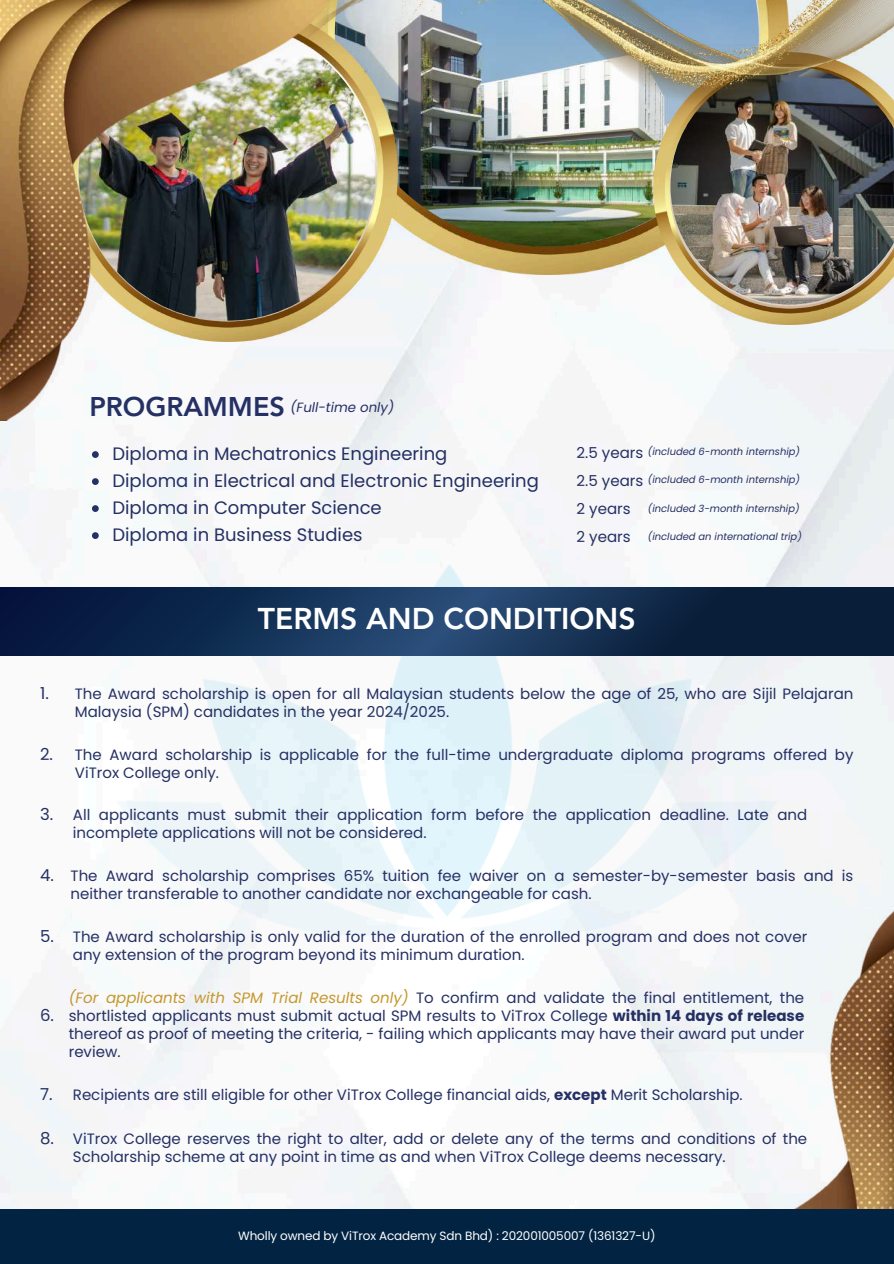
<style>
.page{position:relative;width:894px;height:1264px;background:#fff}
.page>*{position:absolute;margin:0;border:0;box-sizing:border-box;transform-origin:0 0}
.t1{font:800 30px "Avenir LT Pro";color:#fff}
.t2{font:18px/27px "Poppins";color:#253064}
.t3{font:18px "Poppins";color:#fff}
.t4{font:16.5px "Poppins";color:#253064}
.t5{font:15px/18px "Poppins";color:#253064}
.t6{font:italic 13.35px "Poppins";color:#253064}
.t7{font:12px "Poppins";letter-spacing:-.01em;color:#fff}
.t8{font:italic 9.9px "Poppins";color:#253064}
.s1{font-family:"Avenir LT Pro";font-weight:800;font-style:normal;font-size:27px}
.s2{font-style:normal;font-size:15px}
.s3{font-style:italic;color:#c5982c}
.s4{font-weight:700}
.s5{font-size:16.5px}
</style>
<div class="page">
<img style="left:0;top:275px;width:893px;height:934px">
<img style="left:116px;top:564px;width:661px;height:386px">
<img style="left:397px;top:246px;width:256px;height:29px">
<img style="left:397px;top:112px;width:256px;height:134px">
<img style="left:356px;top:112px;width:41px;height:230px">
<img style="left:79px;top:24px;width:296px;height:297px;border-radius:50%">
<svg style="left:0;top:587px;width:893px;height:68px;background:#122c4f"></svg>
<img style="left:653px;top:112px;width:240px;height:212px">
<img style="left:670px;top:112px;width:223px;height:192px">
<img style="left:555px;top:894px;width:338px;height:315px">
<img style="left:0;top:0;width:356px;height:421px">
<img style="left:296px;top:0;width:597px;height:112px">
<div style="left:0;top:1209px;width:893px;height:54px;background:#022442"></div>
<svg style="left:92px;top:451px;width:7px;height:7px"></svg>
<svg style="left:92px;top:478px;width:7px;height:7px"></svg>
<svg style="left:92px;top:505px;width:7px;height:7px"></svg>
<svg style="left:92px;top:532px;width:7px;height:7px"></svg>
<p class="t6" style="left:89px;top:398px;width:306px"><span class="s1">PROGRAMMES</span> (Full-time only)</p>
<p class="t2" style="left:112px;top:440px;width:428px">Diploma in Mechatronics Engineering<br>Diploma in Electrical and Electronic Engineering Diploma in Computer Science<br>Diploma in Business Studies</p>
<p class="t8" style="left:576px;top:445px;width:225px"><span class="s2">2.5 years</span> (included 6-month internship)</p>
<p class="t8" style="left:576px;top:473px;width:225px"><span class="s2">2.5 years</span> (included 6-month internship)</p>
<p class="t8" style="left:576px;top:501px;width:224px"><span class="s2">2 years</span> (included 3-month internship)</p>
<p class="t8" style="left:576px;top:529px;width:227px"><span class="s2">2 years</span> (included an international trip)</p>
<h1 class="t1" style="left:258px;top:606px;width:379px">TERMS AND CONDITIONS</h1>
<p class="t4" style="left:40px;top:681px;width:10px">1.</p>
<p class="t3" style="left:697px;top:678px;width:10px">*</p>
<p class="t5" style="left:75px;top:684px;width:779px">The Award scholarship is open for all Malaysian students below the age of 25, who are Sijil Pelajaran<br>Malaysia (SPM) candidates in the year 2024/2025.</p>
<p class="t4" style="left:40px;top:742px;width:14px">2.</p>
<p class="t5" style="left:75px;top:745px;width:779px">The Award scholarship is applicable for the full-time undergraduate diploma programs offered by<br>ViTrox College only.</p>
<p class="t4" style="left:40px;top:803px;width:15px">3.</p>
<p class="t5" style="left:73px;top:806px;width:735px">All applicants must submit their application form before the application deadline. Late and incomplete applications will not be considered.</p>
<p class="t4" style="left:40px;top:863px;width:15px">4.</p>
<p class="t5" style="left:71px;top:867px;width:784px">The Award scholarship comprises 65% tuition fee waiver on a semester-by-semester basis and is neither transferable to another candidate nor exchangeable for cash.</p>
<p class="t4" style="left:40px;top:924px;width:15px">5.</p>
<p class="t5" style="left:73px;top:927px;width:735px">The Award scholarship is only valid for the duration of the enrolled program and does not cover any extension of the program beyond its minimum duration.</p>
<p class="t4" style="left:40px;top:1003px;width:15px">6.</p>
<p class="t5" style="left:69px;top:988px;width:736px;text-align:justify"><span class="s3">(For applicants with SPM Trial Results only)</span> To confirm and validate the final entitlement, the shortlisted applicants must submit actual SPM results to ViTrox College <span class="s4">within 14 days of release </span>thereof as proof of meeting the criteria, - failing which applicants may have their award put under review.</p>
<p class="t5" style="left:40px;top:1085px;width:704px"><span class="s5">7.</span> Recipients are still eligible for other ViTrox College financial aids, <span class="s4">except</span> Merit Scholarship.</p>
<p class="t4" style="left:40px;top:1126px;width:15px">8.</p>
<p class="t5" style="left:73px;top:1129px;width:735px">ViTrox College reserves the right to alter, add or delete any of the terms and conditions of the<br>Scholarship scheme at any point in time as and when ViTrox College deems necessary.</p>
<p class="t7" style="left:238px;top:1226px;width:418px">Wholly owned by ViTrox Academy Sdn Bhd) : 202001005007 (1361327-U)</p>
</div>
